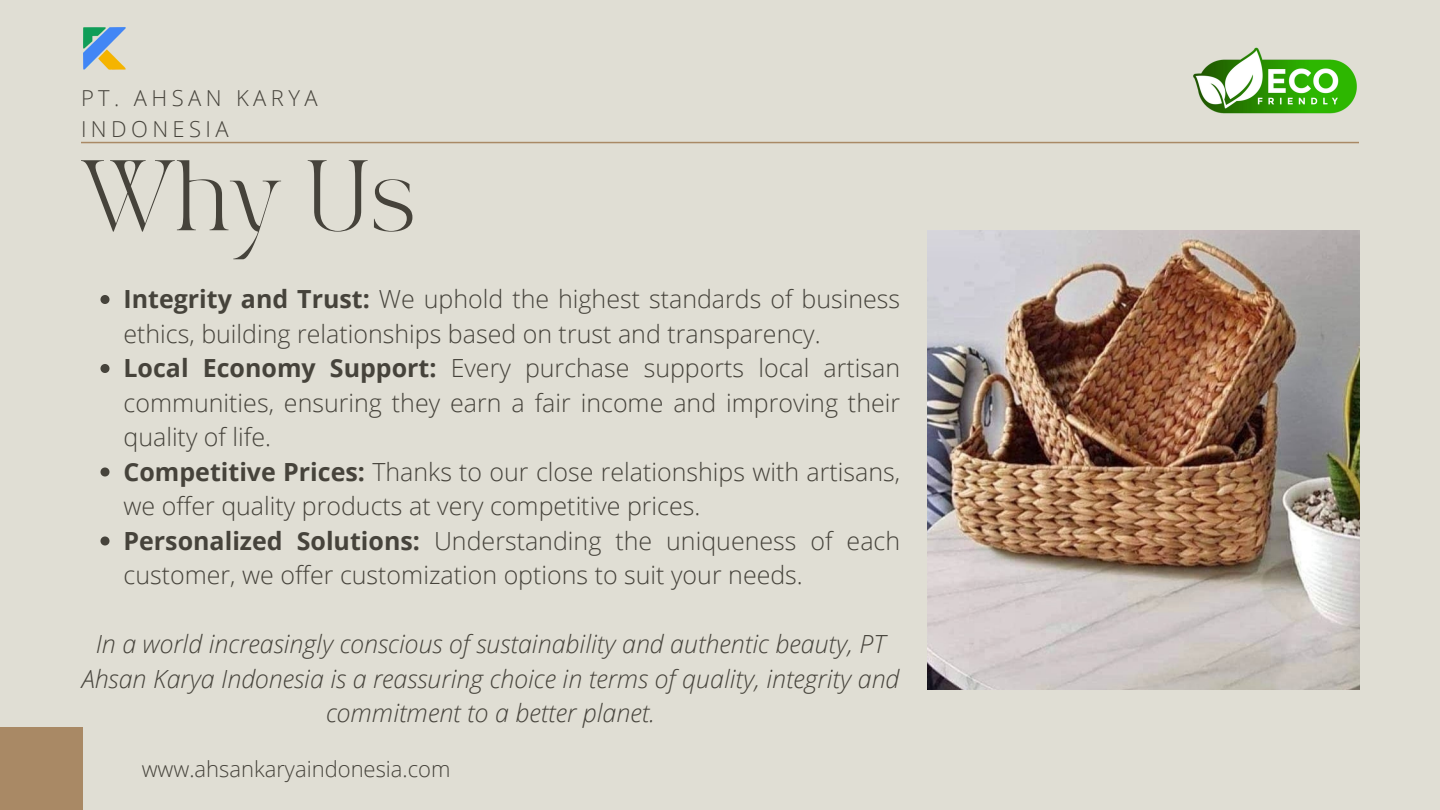
<style>
.page{position:relative;width:1440px;height:810px;background:#e0ded4}
.page>*{position:absolute;margin:0;border:0;box-sizing:border-box;transform-origin:0 0}
.t1{font:70px "TAN PEARL Regular";color:#46433b}
.t2{font:300 25px/34.5px "Open Sans";color:#46433b}
.t3{font:italic 300 25px/34.5px "Open Sans";color:#46433b;text-align:center}
.t4{font:300 22px "Open Sans";color:#46433b}
.t5{font:300 22px/30.8px "Open Sans";letter-spacing:.2em;color:#46433b}
.s1{font-weight:700}
</style>
<div class="page">
<img style="left:927px;top:230px;width:432px;height:459px">
<hr style="left:81px;top:142px;width:1278px;height:1px;background:#a98965">
<div style="left:0;top:728px;width:82px;height:82px;background:#a98965"></div>
<img style="left:83px;top:27px;width:43px;height:43px">
<svg style="left:100px;top:295px;width:10px;height:9px"></svg>
<svg style="left:100px;top:364px;width:10px;height:9px"></svg>
<svg style="left:100px;top:467px;width:10px;height:9px"></svg>
<svg style="left:100px;top:536px;width:10px;height:9px"></svg>
<img style="left:1193px;top:47px;width:164px;height:67px">
<p class="t5" style="left:81px;top:82px;width:238px">PT. AHSAN KARYA<br>INDONESIA</p>
<p class="t1" style="left:81px;top:159px;width:337px">Why Us</p>
<p class="t2" style="left:123px;top:282px;width:778px"><span class="s1">Integrity and Trust:</span> We uphold the highest standards of business ethics, building relationships based on trust and transparency.</p>
<p class="t2" style="left:123px;top:351px;width:778px;text-align:justify"><span class="s1">Local Economy Support:</span> Every purchase supports local artisan communities, ensuring they earn a fair income and improving their quality of life.</p>
<p class="t2" style="left:123px;top:454px;width:778px"><span class="s1">Competitive Prices:</span> Thanks to our close relationships with artisans, we offer quality products at very competitive prices.</p>
<p class="t2" style="left:123px;top:523px;width:778px"><span class="s1">Personalized Solutions:</span> Understanding the uniqueness of each customer, we offer customization options to suit your needs.</p>
<p class="t3" style="left:82px;top:627px;width:819px">In a world increasingly conscious of sustainability and authentic beauty, PT<br>Ahsan Karya Indonesia is a reassuring choice in terms of quality, integrity and commitment to a better planet.</p>
<p class="t4" style="left:142px;top:753px;width:310px">www.ahsankaryaindonesia.com</p>
</div>
